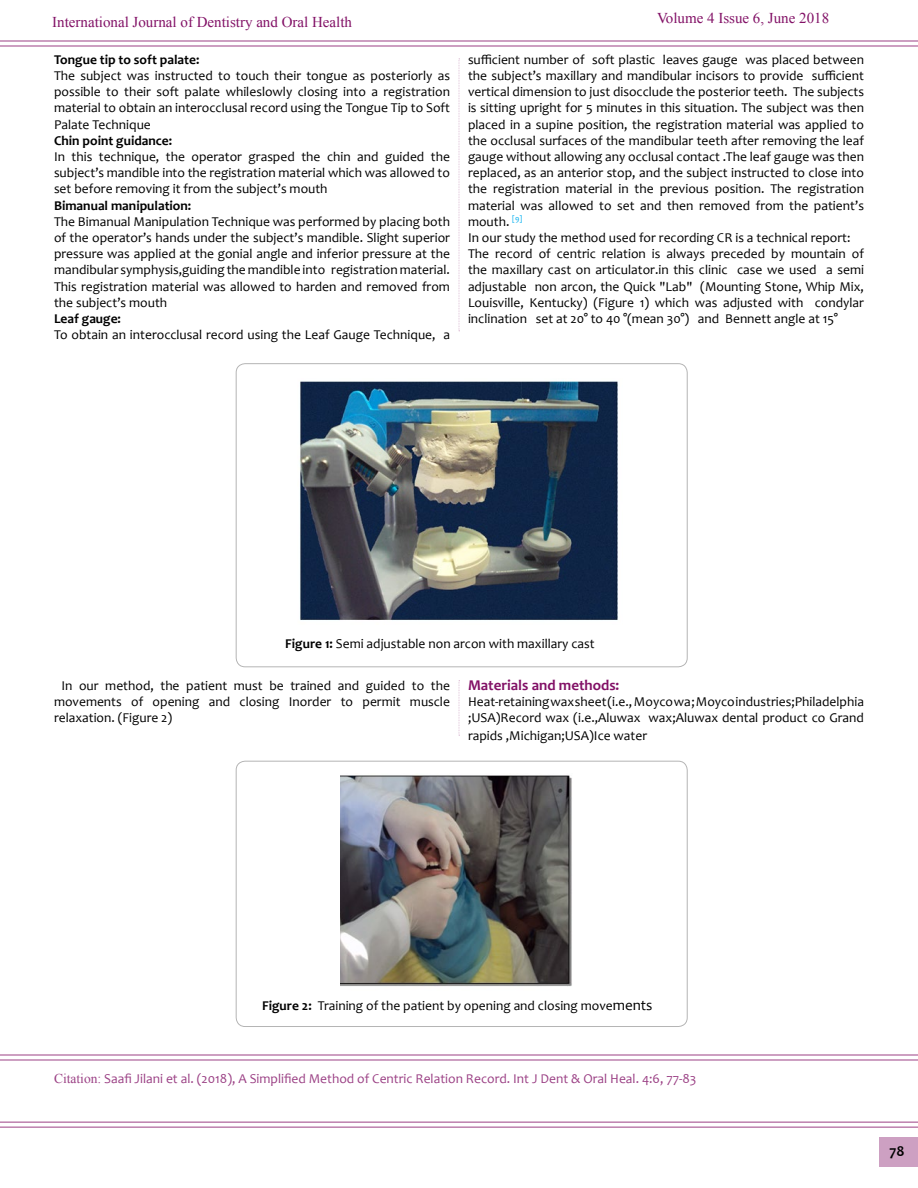
<style>
.page{position:relative;width:918px;height:1188px;background:#fff}
.page>*{position:absolute;margin:0;border:0;box-sizing:border-box;transform-origin:0 0}
.t1{font:15px "Times New Roman";color:#821166}
.t2{font:700 15px "Candara";color:#821166}
.t3{font:700 15px "Candara";color:#000}
.t4{font:13.5px/16.2px "Candara";color:#000;text-align:justify}
.t5{font:13.5px "Candara";color:#821166}
.t6{font:700 13.5px "Candara";color:#000}
.s1{font-weight:700}
.s2{font-size:15px}
.s3{font-family:"Times New Roman"}
</style>
<div class="page">
<hr style="left:0;top:40px;width:918px;height:2px;background:#821166">
<hr style="left:0;top:45px;width:918px;height:2px;background:#821166">
<hr style="left:0;top:1054px;width:918px;height:2px;background:#821166">
<hr style="left:0;top:1059px;width:918px;height:2px;background:#821166">
<hr style="left:0;top:1122px;width:918px;height:1px;background:#821166">
<hr style="left:0;top:1127px;width:918px;height:1px;background:#821166">
<div style="left:879px;top:1137px;width:39px;height:30px;background:#cda0c2"></div>
<img style="left:300px;top:381px;width:318px;height:239px">
<div style="left:236px;top:363px;width:452px;height:304px;border:1px solid #000;border-radius:9px"></div>
<img style="left:341px;top:775px;width:231px;height:212px">
<div style="left:236px;top:761px;width:452px;height:266px;border:1px solid #000;border-radius:9px"></div>
<svg style="left:459px;top:58px;width:1px;height:273px"></svg>
<svg style="left:459px;top:680px;width:1px;height:56px"></svg>
<p class="t1" style="left:52px;top:12px;width:301px">International Journal of Dentistry and Oral Health</p>
<p class="t1" style="left:657px;top:7px;width:174px">Volume 4 Issue 6, June 2018</p>
<p class="t6" style="left:54px;top:51px;width:147px">Tongue tip to soft palate:</p>
<p class="t4" style="left:54px;top:67px;width:398px">The subject was instructed to touch their tongue as posteriorly as possible to their soft palate whileslowly closing into a registration material to obtain an interocclusal record using the Tongue Tip to Soft Palate Technique</p>
<p class="t6" style="left:54px;top:132px;width:120px">Chin point guidance:</p>
<p class="t4" style="left:54px;top:148px;width:398px">In this technique, the operator grasped the chin and guided the subject’s mandible into the registration material which was allowed to set before removing it from the subject’s mouth</p>
<p class="t6" style="left:54px;top:197px;width:139px">Bimanual manipulation:</p>
<p class="t4" style="left:54px;top:213px;width:398px">The Bimanual Manipulation Technique was performed by placing both of the operator’s hands under the subject’s mandible. Slight superior pressure was applied at the gonial angle and inferior pressure at the mandibular symphysis,guiding the mandible into registration material.<br>This registration material was allowed to harden and removed from the subject’s mouth</p>
<p class="t6" style="left:54px;top:310px;width:69px">Leaf gauge:</p>
<p class="t4" style="left:54px;top:327px;width:398px">To obtain an interocclusal record using the Leaf Gauge Technique, a</p>
<p class="t4" style="left:468px;top:51px;width:398px;text-align:left">sufficient number of soft plastic leaves gauge was placed between the subject’s maxillary and mandibular incisors to provide sufficient vertical dimension to just disocclude the posterior teeth. The subjects is sitting upright for 5 minutes in this situation. The subject was then placed in a supine position, the registration material was applied to the occlusal surfaces of the mandibular teeth after removing the leaf gauge without allowing any occlusal contact .The leaf gauge was then replaced, as an anterior stop, and the subject instructed to close into the registration material in the previous position. The registration material was allowed to set and then removed from the patient’s mouth. <sup>[9]<br></sup>In our study the method used for recording CR is a technical report:<br>The record of centric relation is always preceded by mountain of the maxillary cast on articulator.in this clinic case we used a semi adjustable non arcon, the Quick "Lab" (Mounting Stone, Whip Mix, Louisville, Kentucky) (Figure 1) which was adjusted with condylar inclination set at 20° to 40 °(mean 30°) and Bennett angle at 15°</p>
<p class="t4" style="left:285px;top:635px;width:311px"><span class="s1">Figure 1:</span> Semi adjustable non arcon with maxillary cast</p>
<p class="t4" style="left:54px;top:677px;width:398px;text-indent:7px">In our method, the patient must be trained and guided to the movements of opening and closing Inorder to permit muscle relaxation. (Figure 2)</p>
<p class="t2" style="left:468px;top:675px;width:153px">Materials and methods:</p>
<p class="t4" style="left:468px;top:693px;width:398px">Heat-retaining wax sheet (i.e., Moyco wa ; Moyco industries;Philadelphia ;USA)Record wax (i.e.,Aluwax wax;Aluwax dental product co Grand</p>
<p class="t4" style="left:468px;top:728px;width:181px">rapids ,Michigan;USA)Ice water</p>
<p class="t4" style="left:262px;top:998px;width:392px"><span class="s1">Figure 2:</span> Training of the patient by opening and closing move<span class="s2">ments</span></p>
<p class="t5" style="left:54px;top:1070px;width:644px"><span class="s3">Citation:</span> Saafi Jilani et al. (2018), A Simplified Method of Centric Relation Record. Int J Dent &amp; Oral Heal. 4:6, 77-83</p>
<p class="t3" style="left:890px;top:1142px;width:17px">78</p>
</div>
